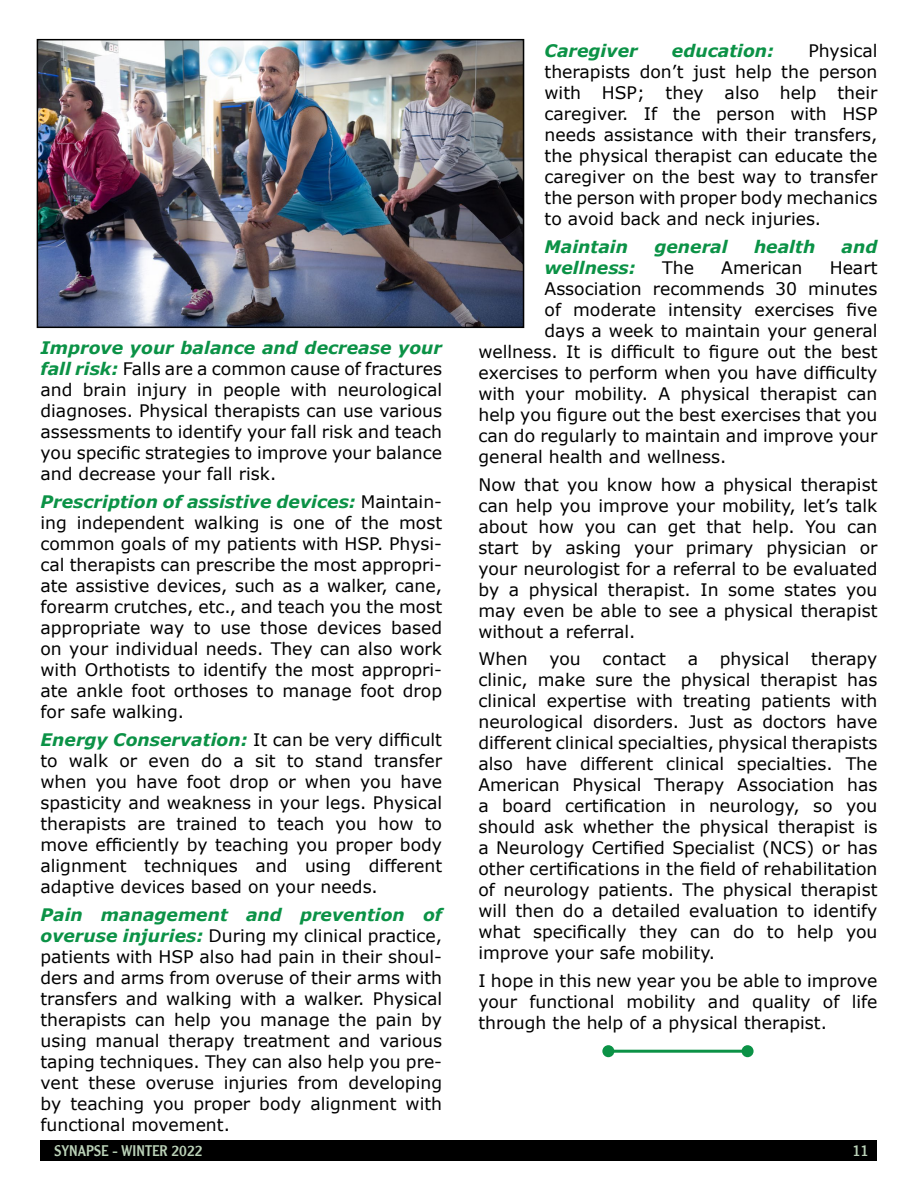
<style>
.page{position:relative;width:918px;height:1188px;background:#fff}
.page>*{position:absolute;margin:0;border:0;box-sizing:border-box;transform-origin:0 0}
.t1{font:17.25px/21px "Verdana";color:#000;text-align:justify}
.t2{font:italic 700 17.25px "Verdana";color:#0b9246}
.t3{font:15px "Clearface Gothic LT";color:#bbd2b8}
.s1{font-weight:700;font-style:italic;color:#0b9246}
</style>
<div class="page">
<div style="left:40px;top:1141px;width:838px;height:20px;background:#000"></div>
<hr style="left:608px;top:1050px;width:140px;height:3px;background:#0b9246">
<div style="left:602px;top:1045px;width:12px;height:12px;background:#0b9246;border-radius:50%"></div>
<div style="left:742px;top:1045px;width:12px;height:12px;background:#0b9246;border-radius:50%"></div>
<img style="left:40px;top:42px;width:481px;height:283px">
<div style="left:37px;top:39px;width:487px;height:289px;border:2px solid #000"></div>
<p class="t1" style="left:40px;top:338px;width:403px"><span class="s1">Improve your balance and decrease your fall risk:</span> Falls are a common cause of fractures and brain injury in people with neurological diagnoses. Physical therapists can use various assessments to identify your fall risk and teach you specific strategies to improve your balance and decrease your fall risk.</p>
<p class="t1" style="left:40px;top:492px;width:403px"><span class="s1">Prescription of assistive devices:</span> Maintain&shy;ing independent walking is one of the most common goals of my patients with HSP. Physi&shy;cal therapists can prescribe the most appropri&shy;ate assistive devices, such as a walker, cane, forearm crutches, etc., and teach you the most appropriate way to use those devices based on your individual needs. They can also work with Orthotists to identify the most appropri&shy;ate ankle foot orthoses to manage foot drop for safe walking.</p>
<p class="t1" style="left:40px;top:729px;width:403px"><span class="s1">Energy Conservation:</span> It can be very difficult to walk or even do a sit to stand transfer when you have foot drop or when you have spasticity and weakness in your legs. Physical therapists are trained to teach you how to move efficiently by teaching you proper body alignment techniques and using different adaptive devices based on your needs.</p>
<p class="t1" style="left:40px;top:904px;width:403px"><span class="s1">Pain management and prevention of overuse injuries:</span> During my clinical practice, patients with HSP also had pain in their shoul&shy;ders and arms from overuse of their arms with transfers and walking with a walker. Physical therapists can help you manage the pain by using manual therapy treatment and various taping techniques. They can also help you pre&shy;vent these overuse injuries from developing by teaching you proper body alignment with functional movement.</p>
<p class="t1" style="left:545px;top:41px;width:334px;text-indent:264px">Physical therapists don’t just help the person with HSP; they also help their caregiver. If the person with HSP needs assistance with their transfers, the physical therapist can educate the caregiver on the best way to transfer the person with proper body mechanics to avoid back and neck injuries.</p>
<p class="t2" style="left:545px;top:235px;width:85px">Maintain</p>
<p class="t2" style="left:654px;top:235px;width:75px">general</p>
<p class="t2" style="left:754px;top:235px;width:63px">health</p>
<p class="t2" style="left:842px;top:235px;width:37px">and</p>
<p class="t2" style="left:545px;top:256px;width:93px">wellness:</p>
<p class="t1" style="left:662px;top:257px;width:33px">The</p>
<p class="t1" style="left:721px;top:257px;width:83px">American</p>
<p class="t1" style="left:830px;top:257px;width:49px">Heart</p>
<p class="t1" style="left:545px;top:278px;width:334px">Association recommends 30 minutes</p>
<p class="t1" style="left:545px;top:299px;width:334px">of moderate intensity exercises five</p>
<p class="t1" style="left:545px;top:320px;width:334px">days a week to maintain your general</p>
<p class="t1" style="left:478px;top:341px;width:401px">wellness. It is difficult to figure out the best</p>
<p class="t1" style="left:478px;top:362px;width:401px">exercises to perform when you have difficulty</p>
<p class="t1" style="left:478px;top:383px;width:401px">with your mobility. A physical therapist can</p>
<p class="t1" style="left:478px;top:404px;width:401px">help you figure out the best exercises that you</p>
<p class="t1" style="left:478px;top:425px;width:401px">can do regularly to maintain and improve your</p>
<p class="t1" style="left:478px;top:446px;width:249px">general health and wellness.</p>
<p class="t1" style="left:478px;top:474px;width:401px">Now that you know how a physical therapist can help you improve your mobility, let’s talk about how you can get that help. You can start by asking your primary physician or your neurologist for a referral to be evaluated by a physical therapist. In some states you may even be able to see a physical therapist without a referral.</p>
<p class="t1" style="left:478px;top:649px;width:51px">When</p>
<p class="t1" style="left:549px;top:649px;width:33px">you</p>
<p class="t1" style="left:603px;top:649px;width:65px">contact</p>
<p class="t1" style="left:688px;top:649px;width:12px">a</p>
<p class="t1" style="left:720px;top:649px;width:71px">physical</p>
<p class="t2" style="left:545px;top:40px;width:95px">Caregiver</p>
<p class="t2" style="left:672px;top:40px;width:104px">education:</p>
<p class="t1" style="left:478px;top:649px;width:401px;text-indent:333px">therapy clinic, make sure the physical therapist has clinical expertise with treating patients with neurological disorders. Just as doctors have different clinical specialties, physical therapists also have different clinical specialties. The American Physical Therapy Association has a board certification in neurology, so you should ask whether the physical therapist is a Neurology Certified Specialist (NCS) or has other certifications in the field of rehabilitation of neurology patients. The physical therapist will then do a detailed evaluation to identify what specifically they can do to help you improve your safe mobility.</p>
<p class="t1" style="left:478px;top:970px;width:401px">I hope in this new year you be able to improve your functional mobility and quality of life through the help of a physical therapist.</p>
<p class="t3" style="left:54px;top:1141px;width:150px">SYNAPSE - WINTER 2022</p>
<p class="t3" style="left:853px;top:1141px;width:17px">11</p>
</div>
